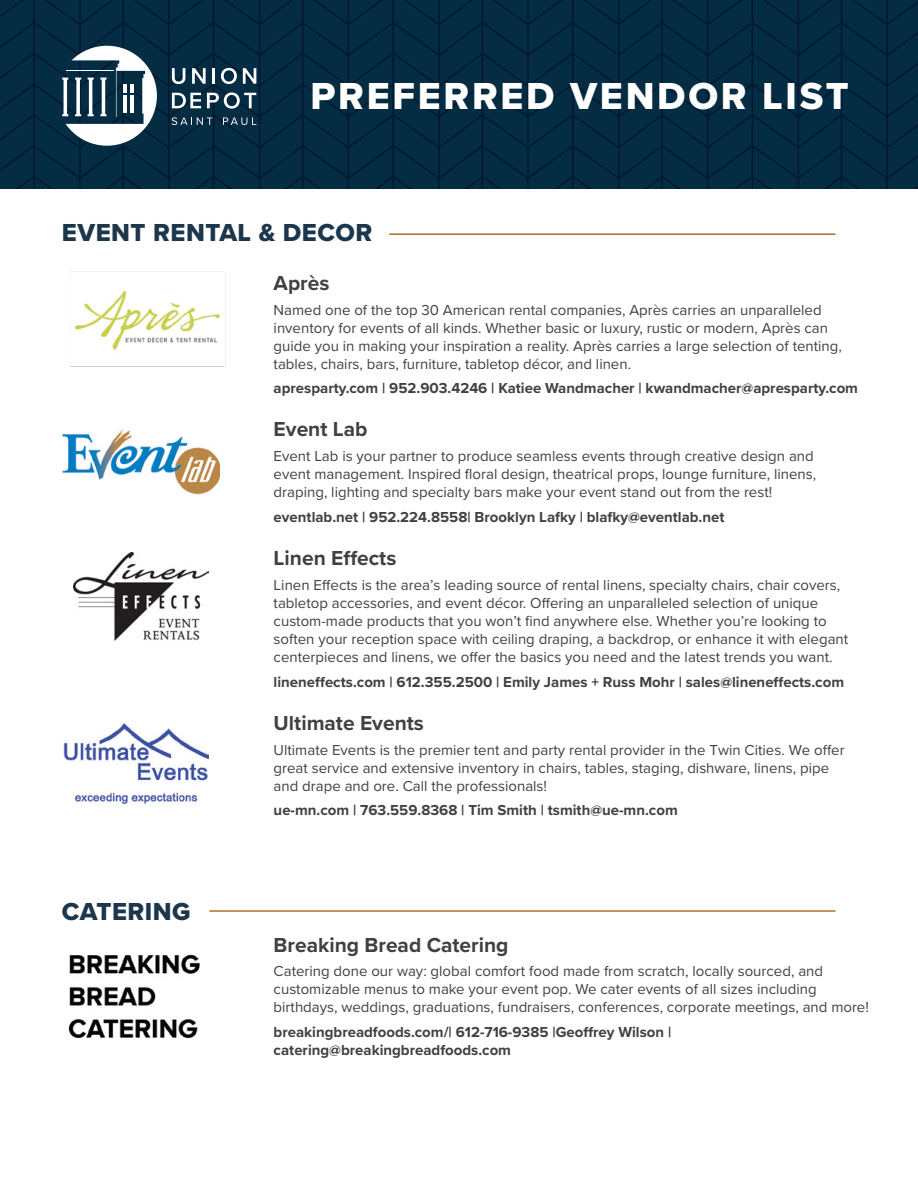
<style>
.page{position:relative;width:918px;height:1188px;background:#fff}
.page>*{position:absolute;margin:0;border:0;box-sizing:border-box;transform-origin:0 0}
.t1{font:39px "Proxima Nova Extrabld";letter-spacing:.07em;color:#fff}
.t2{font:25.5px "Proxima Nova Extrabld";letter-spacing:.02em;color:#1c364c}
.t3{font:700 21px "Proxima Nova";color:#414042}
.t4{font:15px/18px "Proxima Nova";color:#414042}
.t5{font:700 15px/18px "Proxima Nova";color:#414042}
</style>
<div class="page">
<svg style="left:0;top:0;width:918px;height:189px;background:#0a2f46"></svg>
<img style="left:62px;top:429px;width:158px;height:66px">
<img style="left:70px;top:272px;width:156px;height:95px">
<hr style="left:389px;top:233px;width:447px;height:2px;background:#af6f29">
<hr style="left:209px;top:910px;width:627px;height:2px;background:#af6f29">
<img style="left:74px;top:552px;width:135px;height:89px">
<img style="left:64px;top:722px;width:144px;height:84px">
<img style="left:68px;top:954px;width:132px;height:85px">
<h1 class="t1" style="left:310px;top:67px;width:540px">PREFERRED VENDOR LIST</h1>
<h2 class="t2" style="left:62px;top:213px;width:312px">EVENT RENTAL &amp; DECOR</h2>
<h2 class="t2" style="left:62px;top:892px;width:130px">CATERING</h2>
<h3 class="t3" style="left:274px;top:267px;width:57px">Après</h3>
<p class="t4" style="left:274px;top:300px;width:570px">Named one of the top 30 American rental companies, Après carries an unparalleled inventory for events of all kinds. Whether basic or luxury, rustic or modern, Après can guide you in making your inspiration a reality. Après carries a large selection of tenting, tables, chairs, bars, furniture, tabletop décor, and linen.</p>
<p class="t5" style="left:274px;top:379px;width:586px">apresparty.com | 952.903.4246 | Katiee Wandmacher | kwandmacher@apresparty.com</p>
<h3 class="t3" style="left:274px;top:414px;width:95px">Event Lab</h3>
<p class="t4" style="left:274px;top:447px;width:544px">Event Lab is your partner to produce seamless events through creative design and event management. Inspired floral design, theatrical props, lounge furniture, linens, draping, lighting and specialty bars make your event stand out from the rest!</p>
<p class="t5" style="left:274px;top:508px;width:452px">eventlab.net | 952.224.8558| Brooklyn Lafky | blafky@eventlab.net</p>
<h3 class="t3" style="left:274px;top:543px;width:124px">Linen Effects</h3>
<p class="t4" style="left:274px;top:575px;width:576px">Linen Effects is the area’s leading source of rental linens, specialty chairs, chair covers, tabletop accessories, and event décor. Offering an unparalleled selection of unique custom-made products that you won’t find anywhere else. Whether you’re looking to soften your reception space with ceiling draping, a backdrop, or enhance it with elegant centerpieces and linens, we offer the basics you need and the latest trends you want.</p>
<p class="t5" style="left:274px;top:672px;width:572px">lineneffects.com | 612.355.2500 | Emily James + Russ Mohr | sales@lineneffects.com</p>
<h3 class="t3" style="left:274px;top:707px;width:152px">Ultimate Events</h3>
<p class="t4" style="left:274px;top:740px;width:573px">Ultimate Events is the premier tent and party rental provider in the Twin Cities. We offer great service and extensive inventory in chairs, tables, staging, dishware, linens, pipe and drape and ore. Call the professionals!</p>
<p class="t5" style="left:274px;top:801px;width:406px">ue-mn.com | 763.559.8368 | Tim Smith | tsmith@ue-mn.com</p>
<h3 class="t3" style="left:274px;top:929px;width:236px">Breaking Bread Catering</h3>
<p class="t4" style="left:274px;top:962px;width:597px">Catering done our way: global comfort food made from scratch, locally sourced, and customizable menus to make your event pop. We cater events of all sizes including birthdays, weddings, graduations, fundraisers, conferences, corporate meetings, and more!</p>
<p class="t5" style="left:274px;top:1023px;width:399px">breakingbreadfoods.com/| 612-716-9385 |Geoffrey Wilson | catering@breakingbreadfoods.com</p>
</div>
